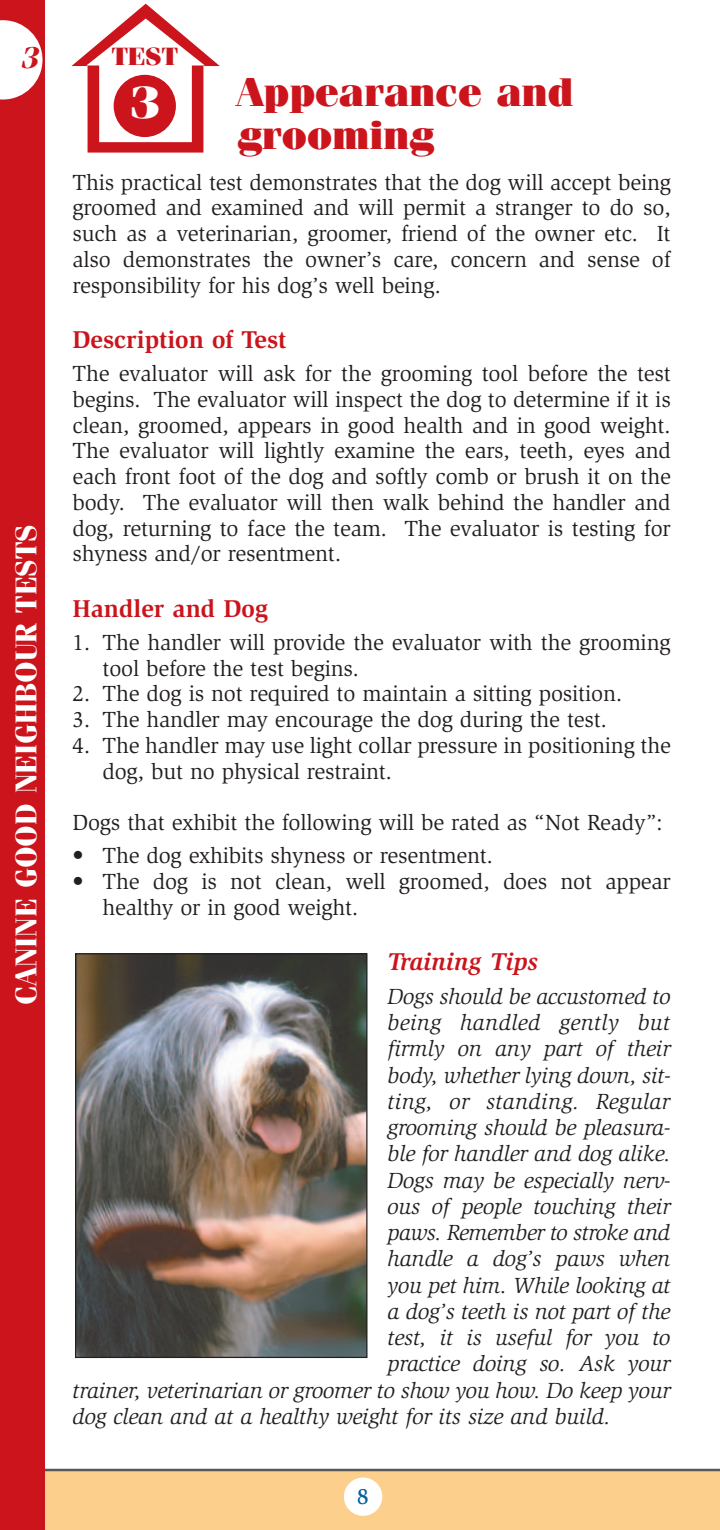
<style>
.page{position:relative;width:720px;height:1530px;background:#fff}
.page>*{position:absolute;margin:0;border:0;box-sizing:border-box;transform-origin:0 0}
.t1{font:900 45px "Fenice";color:#fff}
.t2{font:900 40px/42.5px "Fenice";color:#cb141c}
.t3{font:700 30px "Fenice";color:#fff}
.t4{font:italic 700 30px "Fenice";color:#cb141c}
.t5{font:700 25px "Slimbach";color:#cb141c}
.t6{font:italic 700 25px "Slimbach";color:#cb141c}
.t7{font:900 25px "Fenice";color:#cb141c}
.t8{font:22.5px/25.8px "Slimbach";letter-spacing:-.01em;color:#231f20}
.t9{font:italic 22.5px "Slimbach";letter-spacing:-.01em;color:#231f20}
.t10{font:italic 22.5px "Slimbach";letter-spacing:.01em;color:#231f20}
.t11{font:500 22.5px "Slimbach";color:#01619d}
</style>
<div class="page">
<div style="left:5px;top:1470px;width:715px;height:60px;background:#fdcf8c"></div>
<div style="left:344px;top:1478px;width:38px;height:38px;background:#fff;border-radius:50%"></div>
<hr style="left:0;top:1469px;width:720px;height:2px;background:#57585a">
<div style="left:0;top:0;width:45px;height:1530px;background:#cb141c"></div>
<svg style="left:0;top:20px;width:42px;height:80px"></svg>
<img style="left:77px;top:955px;width:289px;height:401px">
<div style="left:75px;top:953px;width:293px;height:405px;border:1px solid #231f20"></div>
<svg style="left:72px;top:4px;width:148px;height:149px"></svg>
<div style="left:114px;top:75px;width:62px;height:62px;background:#cb141c;border-radius:50%"></div>
<h3 class="t4" style="left:19px;top:47px;width:20px">3</h3>
<h3 class="t3" style="left:16px;top:1005px;width:482px;rotate:-90deg">CANINE GOOD NEIGHBOUR TESTS</h3>
<p class="t7" style="left:112px;top:48px;width:68px">TEST</p>
<h1 class="t1" style="left:130px;top:87px;width:32px">3</h1>
<h2 class="t2" style="left:238px;top:75px;width:338px">Appearance and grooming</h2>
<p class="t8" style="left:72px;top:171px;width:600px;text-align:justify">This practical test demonstrates that the dog will accept being groomed and examined and will permit a stranger to do so, such as a veterinarian, groomer, friend of the owner etc. It also demonstrates the owner’s care, concern and sense of responsibility for his dog’s well being.</p>
<p class="t5" style="left:72px;top:330px;width:215px">Description of Test</p>
<p class="t8" style="left:72px;top:362px;width:600px;text-align:justify">The evaluator will ask for the grooming tool before the test begins. The evaluator will inspect the dog to determine if it is clean, groomed, appears in good health and in good weight.<br>The evaluator will lightly examine the ears, teeth, eyes and each front foot of the dog and softly comb or brush it on the body. The evaluator will then walk behind the handler and dog, returning to face the team. The evaluator is testing for shyness and/or resentment.</p>
<p class="t5" style="left:72px;top:599px;width:197px">Handler and Dog</p>
<p class="t8" style="left:103px;top:631px;width:570px;text-indent:-30px">1. The handler will provide the evaluator with the grooming tool before the test begins.</p>
<p class="t8" style="left:73px;top:683px;width:551px">2. The dog is not required to maintain a sitting position.</p>
<p class="t8" style="left:73px;top:708px;width:536px">3. The handler may encourage the dog during the test.</p>
<p class="t8" style="left:103px;top:734px;width:570px;text-indent:-30px">4. The handler may use light collar pressure in positioning the dog, but no physical restraint.</p>
<p class="t8" style="left:73px;top:811px;width:592px">Dogs that exhibit the following will be rated as “Not Ready”:</p>
<p class="t8" style="left:73px;top:845px;width:422px">• The dog exhibits shyness or resentment.</p>
<p class="t8" style="left:102px;top:870px;width:570px;text-indent:-30px">• The dog is not clean, well groomed, does not appear healthy or in good weight.</p>
<p class="t6" style="left:388px;top:952px;width:152px">Training Tips</p>
<p class="t9" style="left:388px;top:988px;width:285px">Dogs should be accustomed to</p>
<p class="t10" style="left:388px;top:1014px;width:284px">being handled gently but</p>
<p class="t9" style="left:388px;top:1040px;width:285px">firmly on any part of their</p>
<p class="t9" style="left:388px;top:1066px;width:285px">body, whether lying down, sit-</p>
<p class="t10" style="left:388px;top:1093px;width:284px">ting, or standing. Regular</p>
<p class="t9" style="left:388px;top:1119px;width:284px">grooming should be pleasura-</p>
<p class="t9" style="left:388px;top:1145px;width:285px">ble for handler and dog alike.</p>
<p class="t9" style="left:388px;top:1171px;width:284px">Dogs may be especially nerv-</p>
<p class="t9" style="left:388px;top:1198px;width:285px">ous of people touching their</p>
<p class="t9" style="left:388px;top:1224px;width:284px">paws. Remember to stroke and</p>
<p class="t9" style="left:387px;top:1250px;width:285px">handle a dog’s paws when</p>
<p class="t9" style="left:387px;top:1276px;width:285px">you pet him. While looking at</p>
<p class="t9" style="left:387px;top:1303px;width:285px">a dog’s teeth is not part of the</p>
<p class="t9" style="left:387px;top:1329px;width:285px">test, it is useful for you to</p>
<p class="t9" style="left:387px;top:1355px;width:285px">practice doing so. Ask your</p>
<p class="t9" style="left:72px;top:1381px;width:600px">trainer, veterinarian or groomer to show you how. Do keep your</p>
<p class="t9" style="left:72px;top:1408px;width:540px">dog clean and at a healthy weight for its size and build.</p>
<p class="t11" style="left:357px;top:1487px;width:14px">8</p>
</div>
